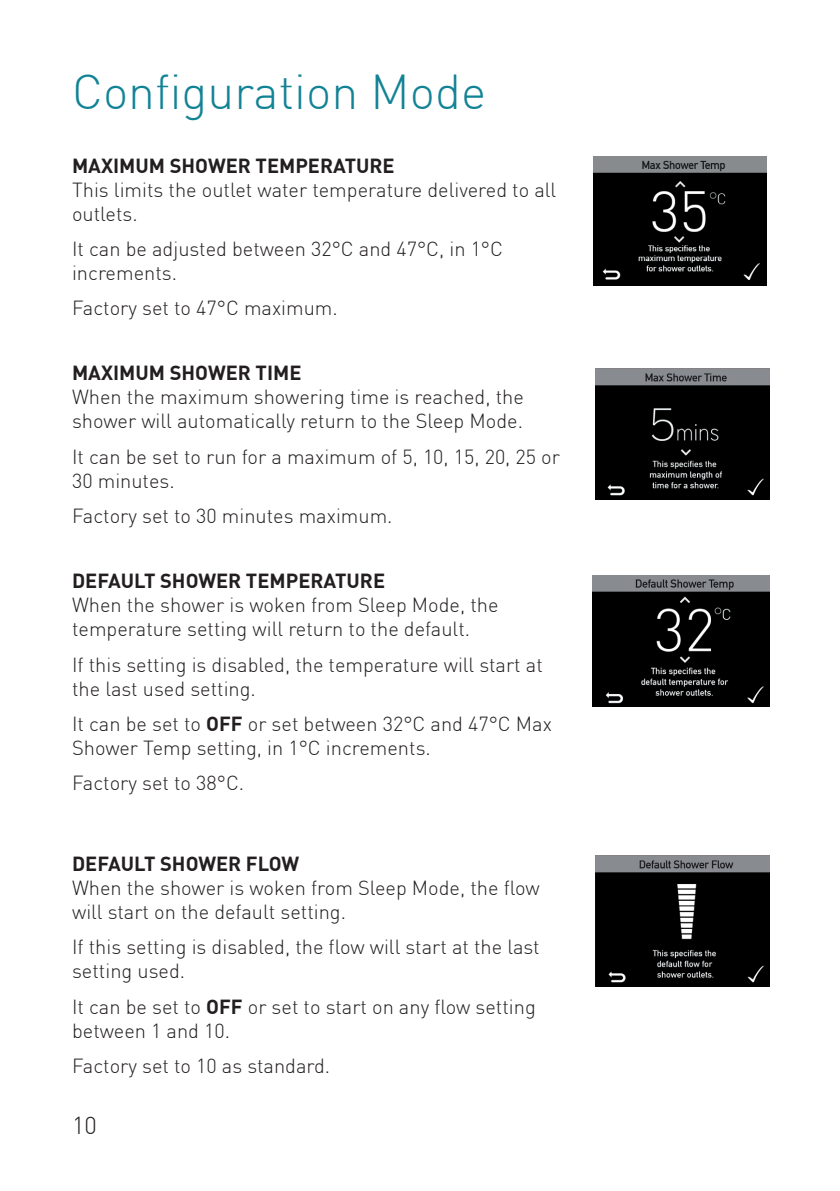
<style>
.page{position:relative;width:840px;height:1191px;background:#fff}
.page>*{position:absolute;margin:0;border:0;box-sizing:border-box;transform-origin:0 0}
.t1{font:300 48px "DIN";color:#128395}
.t2{font:300 24px "DIN";color:#231f20}
.t3{font:300 20px/24px "DIN";color:#231f20}
.t4{font:700 20px "DIN";color:#231f20}
.s1{font-weight:700}
</style>
<div class="page">
<img style="left:593px;top:156px;width:173px;height:129px">
<img style="left:592px;top:575px;width:177px;height:131px">
<img style="left:595px;top:368px;width:173px;height:131px">
<img style="left:595px;top:855px;width:174px;height:131px">
<h1 class="t1" style="left:72px;top:63px;width:415px">Configuration Mode</h1>
<p class="t4" style="left:72px;top:152px;width:324px">MAXIMUM SHOWER TEMPERATURE</p>
<p class="t3" style="left:72px;top:177px;width:485px">This limits the outlet water temperature delivered to all outlets.</p>
<p class="t3" style="left:72px;top:237px;width:432px">It can be adjusted between 32°C and 47°C, in 1°C increments.</p>
<p class="t3" style="left:72px;top:296px;width:267px">Factory set to 47°C maximum.</p>
<p class="t4" style="left:72px;top:360px;width:231px">MAXIMUM SHOWER TIME</p>
<p class="t3" style="left:72px;top:385px;width:453px">When the maximum showering time is reached, the shower will automatically return to the Sleep Mode.</p>
<p class="t3" style="left:72px;top:444px;width:489px">It can be set to run for a maximum of 5, 10, 15, 20, 25 or<br>30 minutes.</p>
<p class="t3" style="left:72px;top:504px;width:322px">Factory set to 30 minutes maximum.</p>
<p class="t4" style="left:72px;top:568px;width:314px">DEFAULT SHOWER TEMPERATURE</p>
<p class="t3" style="left:72px;top:593px;width:428px">When the shower is woken from Sleep Mode, the temperature setting will return to the default.</p>
<p class="t3" style="left:72px;top:652px;width:472px">If this setting is disabled, the temperature will start at the last used setting.</p>
<p class="t3" style="left:72px;top:711px;width:481px">It can be set to <span class="s1">OFF</span> or set between 32°C and 47°C Max<br>Shower Temp setting, in 1°C increments.</p>
<p class="t3" style="left:72px;top:771px;width:173px">Factory set to 38°C.</p>
<p class="t4" style="left:72px;top:850px;width:228px">DEFAULT SHOWER FLOW</p>
<p class="t3" style="left:72px;top:875px;width:469px">When the shower is woken from Sleep Mode, the flow will start on the default setting.</p>
<p class="t3" style="left:72px;top:935px;width:469px">If this setting is disabled, the flow will start at the last setting used.</p>
<p class="t3" style="left:72px;top:994px;width:465px">It can be set to <span class="s1">OFF</span> or set to start on any flow setting between 1 and 10.</p>
<p class="t3" style="left:72px;top:1053px;width:259px">Factory set to 10 as standard.</p>
<p class="t2" style="left:72px;top:1110px;width:26px">10</p>
</div>
